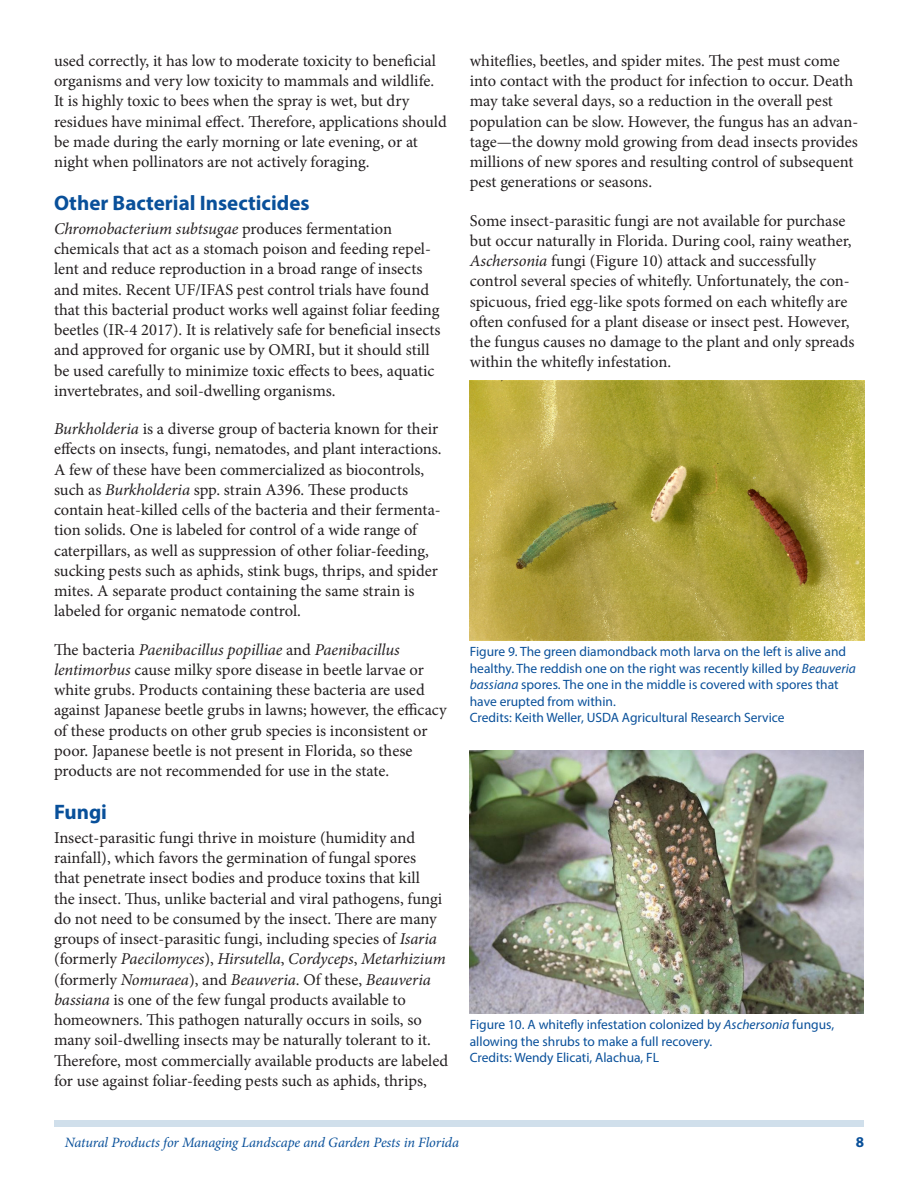
<style>
.page{position:relative;width:918px;height:1188px;background:#fff}
.page>*{position:absolute;margin:0;border:0;box-sizing:border-box;transform-origin:0 0}
.SectionHeading1{font:700 21px "Myriad Pro";color:#09509a}
.Paragraph{font:16.5px/20.2px "Minion Pro";color:#231f20}
.t1{font:700 15px "Myriad Pro";color:#09509a}
.RunningTitleItalics{font:italic 14.25px "Minion Pro";letter-spacing:-.01em;color:#09509a}
.FigureCaption{font:13.5px/16.5px "Myriad Pro";color:#09509a}
.s1{font-style:italic}
</style>
<div class="page">
<div style="left:54px;top:1120px;width:810px;height:7px;background:#d0dfeb"></div>
<img style="left:470px;top:381px;width:394px;height:260px">
<img style="left:470px;top:751px;width:394px;height:263px">
<p class="Paragraph" style="left:54px;top:51px;width:394px">used correctly, it has low to moderate toxicity to beneficial organisms and very low toxicity to mammals and wildlife.<br>It is highly toxic to bees when the spray is wet, but dry residues have minimal effect. Therefore, applications should be made during the early morning or late evening, or at night when pollinators are not actively foraging.</p>
<p class="SectionHeading1" style="left:54px;top:190px;width:257px">Other Bacterial Insecticides</p>
<p class="Paragraph" style="left:54px;top:219px;width:388px"><span class="s1">Chromobacterium subtsugae</span> produces fermentation chemicals that act as a stomach poison and feeding repel&shy;lent and reduce reproduction in a broad range of insects and mites. Recent UF/IFAS pest control trials have found that this bacterial product works well against foliar feeding beetles (IR-4 2017). It is relatively safe for beneficial insects and approved for organic use by OMRI, but it should still be used carefully to minimize toxic effects to bees, aquatic invertebrates, and soil-dwelling organisms.</p>
<p class="Paragraph" style="left:54px;top:419px;width:389px"><span class="s1">Burkholderia</span> is a diverse group of bacteria known for their effects on insects, fungi, nematodes, and plant interactions.<br>A few of these have been commercialized as biocontrols, such as <span class="s1">Burkholderia</span> spp. strain A396. These products contain heat-killed cells of the bacteria and their fermenta&shy;tion solids. One is labeled for control of a wide range of caterpillars, as well as suppression of other foliar-feeding, sucking pests such as aphids, stink bugs, thrips, and spider mites. A separate product containing the same strain is labeled for organic nematode control.</p>
<p class="Paragraph" style="left:54px;top:639px;width:394px">The bacteria <span class="s1">Paenibacillus popilliae</span> and <span class="s1">Paenibacillus lentimorbus</span> cause milky spore disease in beetle larvae or white grubs. Products containing these bacteria are used against Japanese beetle grubs in lawns; however, the efficacy of these products on other grub species is inconsistent or poor. Japanese beetle is not present in Florida, so these products are not recommended for use in the state.</p>
<p class="SectionHeading1" style="left:54px;top:799px;width:55px">Fungi</p>
<p class="Paragraph" style="left:54px;top:828px;width:396px">Insect-parasitic fungi thrive in moisture (humidity and rainfall), which favors the germination of fungal spores<br>that penetrate insect bodies and produce toxins that kill<br>the insect. Thus, unlike bacterial and viral pathogens, fungi do not need to be consumed by the insect. There are many groups of insect-parasitic fungi, including species of <span class="s1">Isaria </span>(formerly <span class="s1">Paecilomyces</span>), <span class="s1">Hirsutella</span>, <span class="s1">Cordyceps</span>, <span class="s1">Metarhizium </span>(formerly <span class="s1">Nomuraea</span>), and <span class="s1">Beauveria</span>. Of these, <span class="s1">Beauveria bassiana</span> is one of the few fungal products available to homeowners. This pathogen naturally occurs in soils, so many soil-dwelling insects may be naturally tolerant to it.<br>Therefore, most commercially available products are labeled for use against foliar-feeding pests such as aphids, thrips,</p>
<p class="Paragraph" style="left:470px;top:51px;width:390px">whiteflies, beetles, and spider mites. The pest must come into contact with the product for infection to occur. Death may take several days, so a reduction in the overall pest population can be slow. However, the fungus has an advan&shy;tage—the downy mold growing from dead insects provides millions of new spores and resulting control of subsequent pest generations or seasons.</p>
<p class="Paragraph" style="left:470px;top:210px;width:386px">Some insect-parasitic fungi are not available for purchase but occur naturally in Florida. During cool, rainy weather, <span class="s1">Aschersonia</span> fungi (Figure 10) attack and successfully control several species of whitefly. Unfortunately, the con&shy;spicuous, fried egg-like spots formed on each whitefly are often confused for a plant disease or insect pest. However, the fungus causes no damage to the plant and only spreads within the whitefly infestation.</p>
<p class="FigureCaption" style="left:470px;top:643px;width:388px">Figure 9. The green diamondback moth larva on the left is alive and healthy. The reddish one on the right was recently killed by <span class="s1">Beauveria bassiana</span> spores. The one in the middle is covered with spores that have erupted from within.</p>
<p class="FigureCaption" style="left:470px;top:709px;width:316px">Credits: Keith Weller, USDA Agricultural Research Service</p>
<p class="FigureCaption" style="left:470px;top:1016px;width:366px">Figure 10. A whitefly infestation colonized by <span class="s1">Aschersonia</span> fungus, allowing the shrubs to make a full recovery.</p>
<p class="FigureCaption" style="left:470px;top:1049px;width:191px">Credits: Wendy Elicati, Alachua, FL</p>
<p class="RunningTitleItalics" style="left:65px;top:1133px;width:396px">Natural Products for Managing Landscape and Garden Pests in Florida</p>
<p class="t1" style="left:856px;top:1133px;width:10px">8</p>
</div>
